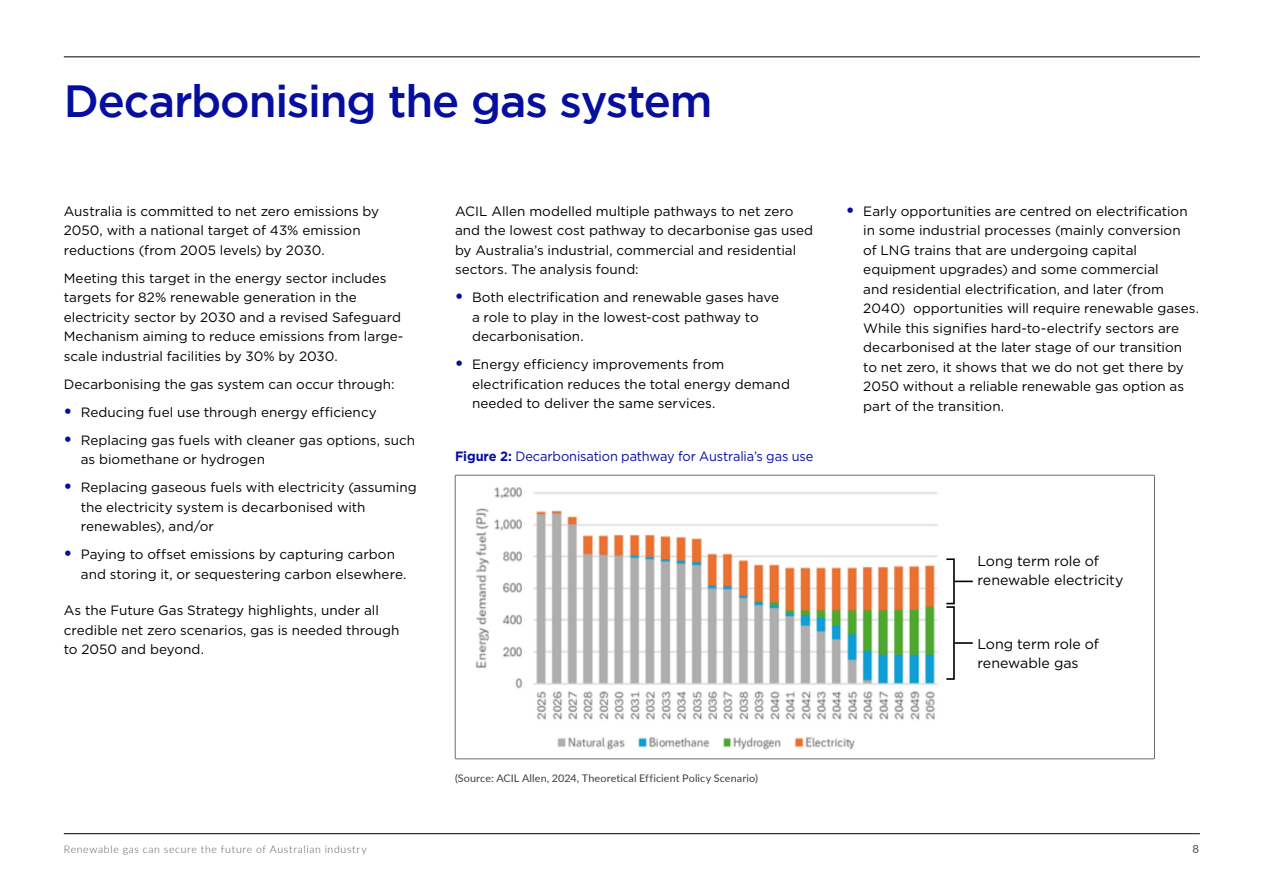
<style>
.page{position:relative;width:1263px;height:893px;background:#fff}
.page>*{position:absolute;margin:0;border:0;box-sizing:border-box;transform-origin:0 0}
.t1{font:500 45px "Gotham";letter-spacing:-.025em;color:#060e9f}
.t2{font:14.25px/18.9px "Gotham";color:#000}
.t3{font:13.5px/19.5px "Gotham";color:#000}
.t4{font:13.5px "Gotham";letter-spacing:-.01em;color:#060e9f;scale:.95 1}
.t5{font:500 11.25px "Lato";color:#58595b}
.t6{font:10.5px "Lato";letter-spacing:.01em;color:#414042}
.t7{font:300 10.5px "Lato";letter-spacing:.06em;color:#58595b}
.s1{font-family:"Arial";font-weight:900;font-size:16.5px;color:#060e9f}
.s2{font-weight:700}
</style>
<div class="page">
<img style="left:476px;top:487px;width:497px;height:263px">
<div style="left:945px;top:558px;width:10px;height:46px;border:2px solid #000"></div>
<div style="left:945px;top:606px;width:10px;height:74px;border:2px solid #000"></div>
<svg style="left:955px;top:581px;width:18px;height:1px"></svg>
<svg style="left:955px;top:642px;width:18px;height:2px"></svg>
<hr style="left:64px;top:833px;width:1136px;height:1px;background:#000">
<hr style="left:64px;top:57px;width:1136px;height:1px;background:#000">
<h1 class="t1" style="left:64px;top:75px;width:650px">Decarbonising the gas system</h1>
<p class="t3" style="left:64px;top:201px;width:317px">Australia is committed to net zero emissions by<br>2050, with a national target of 43% emission reductions (from 2005 levels) by 2030.</p>
<p class="t3" style="left:64px;top:268px;width:341px">Meeting this target in the energy sector includes targets for 82% renewable generation in the electricity sector by 2030 and a revised Safeguard Mechanism aiming to reduce emissions from large&shy;scale industrial facilities by 30% by 2030.</p>
<p class="t3" style="left:64px;top:374px;width:332px">Decarbonising the gas system can occur through:</p>
<p class="t3" style="left:64px;top:402px;width:314px"><span class="s1">•</span> Reducing fuel use through energy efficiency</p>
<p class="t3" style="left:81px;top:430px;width:336px;text-indent:-17px"><span class="s1">•</span> Replacing gas fuels with cleaner gas options, such as biomethane or hydrogen</p>
<p class="t3" style="left:81px;top:477px;width:337px;text-indent:-17px"><span class="s1">•</span> Replacing gaseous fuels with electricity (assuming the electricity system is decarbonised with renewables), and/or</p>
<p class="t3" style="left:81px;top:544px;width:327px;text-indent:-17px"><span class="s1">•</span> Paying to offset emissions by capturing carbon and storing it, or sequestering carbon elsewhere.</p>
<p class="t3" style="left:64px;top:600px;width:337px">As the Future Gas Strategy highlights, under all credible net zero scenarios, gas is needed through to 2050 and beyond.</p>
<p class="t3" style="left:455px;top:201px;width:360px">ACIL Allen modelled multiple pathways to net zero and the lowest cost pathway to decarbonise gas used by Australia’s industrial, commercial and residential sectors. The analysis found:</p>
<p class="t3" style="left:472px;top:287px;width:308px;text-indent:-17px"><span class="s1">•</span> Both electrification and renewable gases have a role to play in the lowest-cost pathway to decarbonisation.</p>
<p class="t3" style="left:472px;top:354px;width:319px;text-indent:-17px"><span class="s1">•</span> Energy efficiency improvements from electrification reduces the total energy demand needed to deliver the same services.</p>
<p class="t4" style="left:455px;top:447px;width:379px"><span class="s2">Figure 2:</span> Decarbonisation pathway for Australia’s gas use</p>
<p class="t3" style="left:863px;top:201px;width:337px;text-indent:-17px"><span class="s1">•</span> Early opportunities are centred on electrification in some industrial processes (mainly conversion<br>of LNG trains that are undergoing capital equipment upgrades) and some commercial<br>and residential electrification, and later (from 2040) opportunities will require renewable gases.<br>While this signifies hard-to-electrify sectors are decarbonised at the later stage of our transition to net zero, it shows that we do not get there by 2050 without a reliable renewable gas option as part of the transition.</p>
<p class="t2" style="left:977px;top:551px;width:148px">Long term role of renewable electricity</p>
<p class="t2" style="left:977px;top:635px;width:123px">Long term role of renewable gas</p>
<p class="t6" style="left:455px;top:770px;width:304px">(Source: ACIL Allen, 2024, Theoretical Efficient Policy Scenario)</p>
<p class="t7" style="left:64px;top:841px;width:304px">Renewable gas can secure the future of Australian industry</p>
<p class="t5" style="left:1192px;top:840px;width:8px">8</p>
</div>
